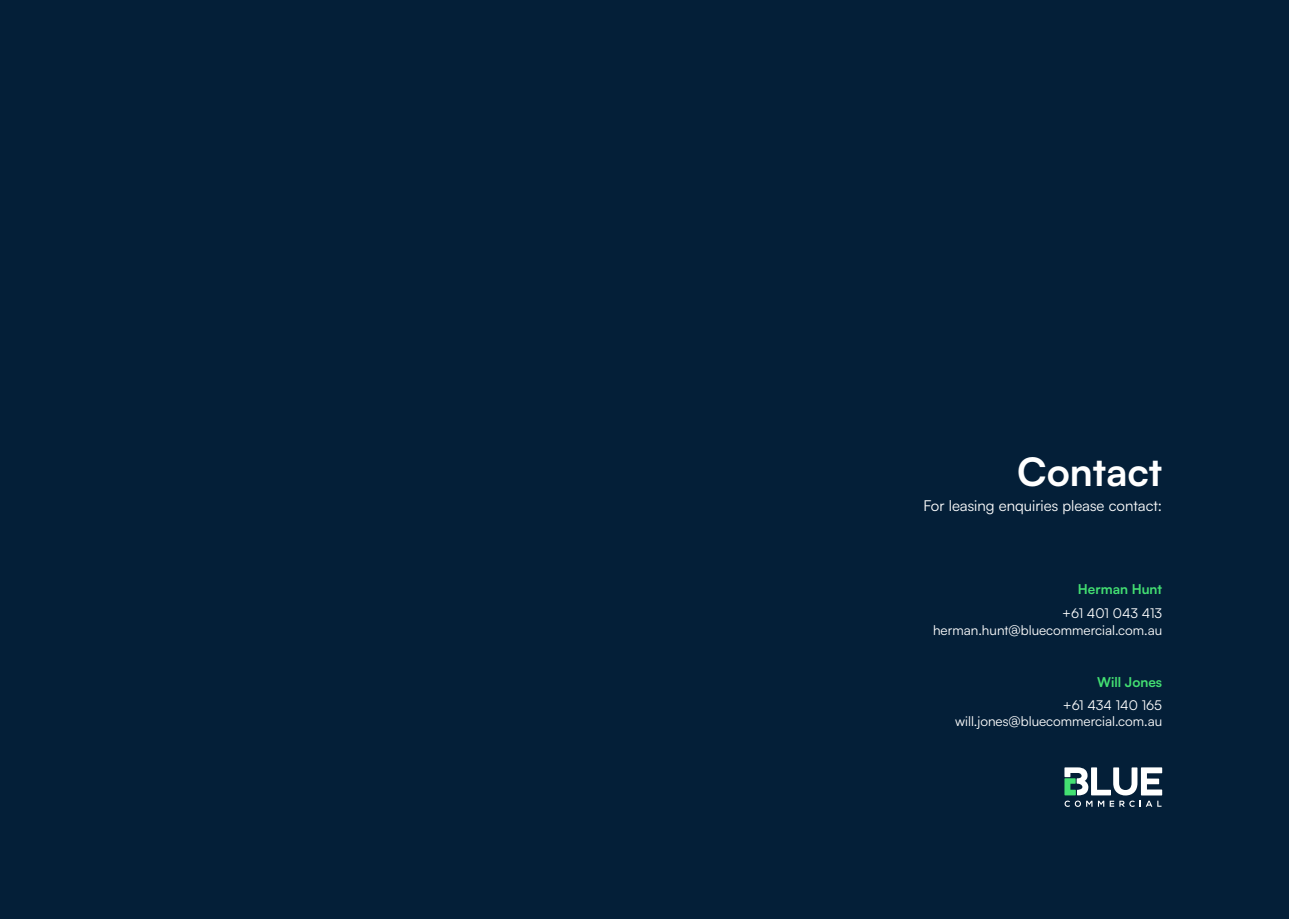
<style>
.page{position:relative;width:1289px;height:919px;background:#fff}
.page>*{position:absolute;margin:0;border:0;box-sizing:border-box;transform-origin:0 0}
.t1{font:700 39px "Satoshi";color:#fff}
.t2{font:15px "Satoshi";color:#fff}
.t3{font:13.5px "Satoshi";color:#fff}
.t4{font:700 13.5px "Satoshi";color:#43df72}
</style>
<div class="page">
<div style="left:0;top:0;width:1288px;height:918px;background:#041f38"></div>
<svg style="left:1064px;top:767px;width:98px;height:39px"></svg>
<p class="t1" style="left:1017px;top:443px;width:147px">Contact</p>
<p class="t2" style="left:923px;top:495px;width:240px">For leasing enquiries please contact:</p>
<p class="t4" style="left:1077px;top:579px;width:86px">Herman Hunt</p>
<p class="t3" style="left:1062px;top:604px;width:101px">+61 401 043 413</p>
<p class="t3" style="left:933px;top:620px;width:231px">herman.hunt@bluecommercial.com.au</p>
<p class="t4" style="left:1097px;top:672px;width:66px">Will Jones</p>
<p class="t3" style="left:1062px;top:696px;width:101px">+61 434 140 165</p>
<p class="t3" style="left:955px;top:712px;width:208px">will.jones@bluecommercial.com.au</p>
</div>
